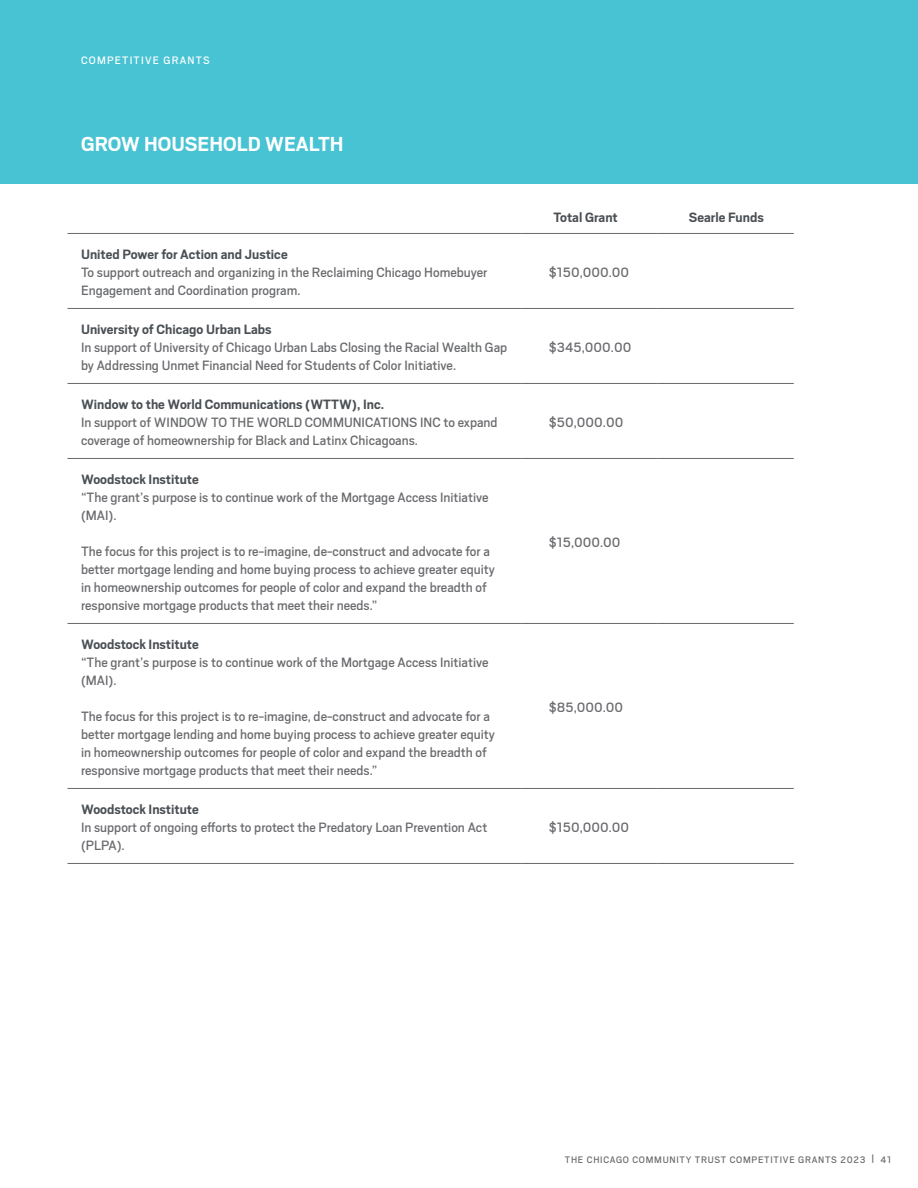
<style>
.page{position:relative;width:918px;height:1188px;background:#fff}
.page>*{position:absolute;margin:0;border:0;box-sizing:border-box;transform-origin:0 0}
.t1{font:700 22.5px "Scout";color:#fff}
.t2{font:15px/18px "Scout";color:#696a6d}
.t3{font:700 15px "Scout";color:#4a4f54}
.t4{font:12px "Scout";letter-spacing:.1em;color:#fff}
.t5{font:10.5px "Scout";letter-spacing:.07em;color:#696a6d}
</style>
<div class="page">
<div style="left:0;top:0;width:918px;height:183px;background:#47c3d3"></div>
<hr style="left:68px;top:233px;width:454px;height:1px;background:#696a6d">
<hr style="left:522px;top:233px;width:136px;height:1px;background:#696a6d">
<hr style="left:658px;top:233px;width:136px;height:1px;background:#696a6d">
<hr style="left:68px;top:308px;width:454px;height:1px;background:#696a6d">
<hr style="left:522px;top:308px;width:136px;height:1px;background:#696a6d">
<hr style="left:658px;top:308px;width:136px;height:1px;background:#696a6d">
<hr style="left:68px;top:383px;width:454px;height:1px;background:#696a6d">
<hr style="left:522px;top:383px;width:136px;height:1px;background:#696a6d">
<hr style="left:658px;top:383px;width:136px;height:1px;background:#696a6d">
<hr style="left:68px;top:458px;width:454px;height:1px;background:#696a6d">
<hr style="left:522px;top:458px;width:136px;height:1px;background:#696a6d">
<hr style="left:658px;top:458px;width:136px;height:1px;background:#696a6d">
<hr style="left:68px;top:623px;width:454px;height:1px;background:#696a6d">
<hr style="left:522px;top:623px;width:136px;height:1px;background:#696a6d">
<hr style="left:658px;top:623px;width:136px;height:1px;background:#696a6d">
<hr style="left:68px;top:788px;width:454px;height:1px;background:#696a6d">
<hr style="left:522px;top:788px;width:136px;height:1px;background:#696a6d">
<hr style="left:658px;top:788px;width:136px;height:1px;background:#696a6d">
<hr style="left:68px;top:863px;width:454px;height:1px;background:#696a6d">
<hr style="left:522px;top:863px;width:136px;height:1px;background:#696a6d">
<hr style="left:658px;top:863px;width:136px;height:1px;background:#696a6d">
<p class="t4" style="left:81px;top:52px;width:130px">COMPETITIVE GRANTS</p>
<h1 class="t1" style="left:81px;top:130px;width:264px">GROW HOUSEHOLD WEALTH</h1>
<p class="t3" style="left:554px;top:207px;width:66px">Total Grant</p>
<p class="t3" style="left:689px;top:207px;width:76px">Searle Funds</p>
<p class="t3" style="left:81px;top:245px;width:208px">United Power for Action and Justice</p>
<p class="t2" style="left:81px;top:263px;width:408px">To support outreach and organizing in the Reclaiming Chicago Homebuyer<br>Engagement and Coordination program.</p>
<p class="t2" style="left:549px;top:263px;width:82px">$150,000.00</p>
<p class="t3" style="left:81px;top:320px;width:192px">University of Chicago Urban Labs</p>
<p class="t2" style="left:81px;top:338px;width:428px">In support of University of Chicago Urban Labs Closing the Racial Wealth Gap by Addressing Unmet Financial Need for Students of Color Initiative.</p>
<p class="t2" style="left:549px;top:338px;width:84px">$345,000.00</p>
<p class="t3" style="left:81px;top:395px;width:305px">Window to the World Communications (WTTW), Inc.</p>
<p class="t2" style="left:81px;top:413px;width:418px">In support of WINDOW TO THE WORLD COMMUNICATIONS INC to expand coverage of homeownership for Black and Latinx Chicagoans.</p>
<p class="t2" style="left:549px;top:413px;width:76px">$50,000.00</p>
<p class="t3" style="left:81px;top:470px;width:119px">Woodstock Institute</p>
<p class="t2" style="left:81px;top:488px;width:409px">“The grant’s purpose is to continue work of the Mortgage Access Initiative (MAI).</p>
<p class="t2" style="left:81px;top:542px;width:415px">The focus for this project is to re-imagine, de-construct and advocate for a better mortgage lending and home buying process to achieve greater equity in homeownership outcomes for people of color and expand the breadth of responsive mortgage products that meet their needs.”</p>
<p class="t2" style="left:549px;top:533px;width:73px">$15,000.00</p>
<p class="t3" style="left:81px;top:635px;width:119px">Woodstock Institute</p>
<p class="t2" style="left:81px;top:653px;width:409px">“The grant’s purpose is to continue work of the Mortgage Access Initiative (MAI).</p>
<p class="t2" style="left:81px;top:707px;width:415px">The focus for this project is to re-imagine, de-construct and advocate for a better mortgage lending and home buying process to achieve greater equity in homeownership outcomes for people of color and expand the breadth of responsive mortgage products that meet their needs.”</p>
<p class="t2" style="left:549px;top:698px;width:76px">$85,000.00</p>
<p class="t3" style="left:81px;top:800px;width:119px">Woodstock Institute</p>
<p class="t2" style="left:81px;top:818px;width:408px">In support of ongoing efforts to protect the Predatory Loan Prevention Act (PLPA).</p>
<p class="t2" style="left:549px;top:818px;width:82px">$150,000.00</p>
<p class="t5" style="left:565px;top:1153px;width:328px">THE CHICAGO COMMUNITY TRUST COMPETITIVE GRANTS 2023 | 41</p>
</div>
